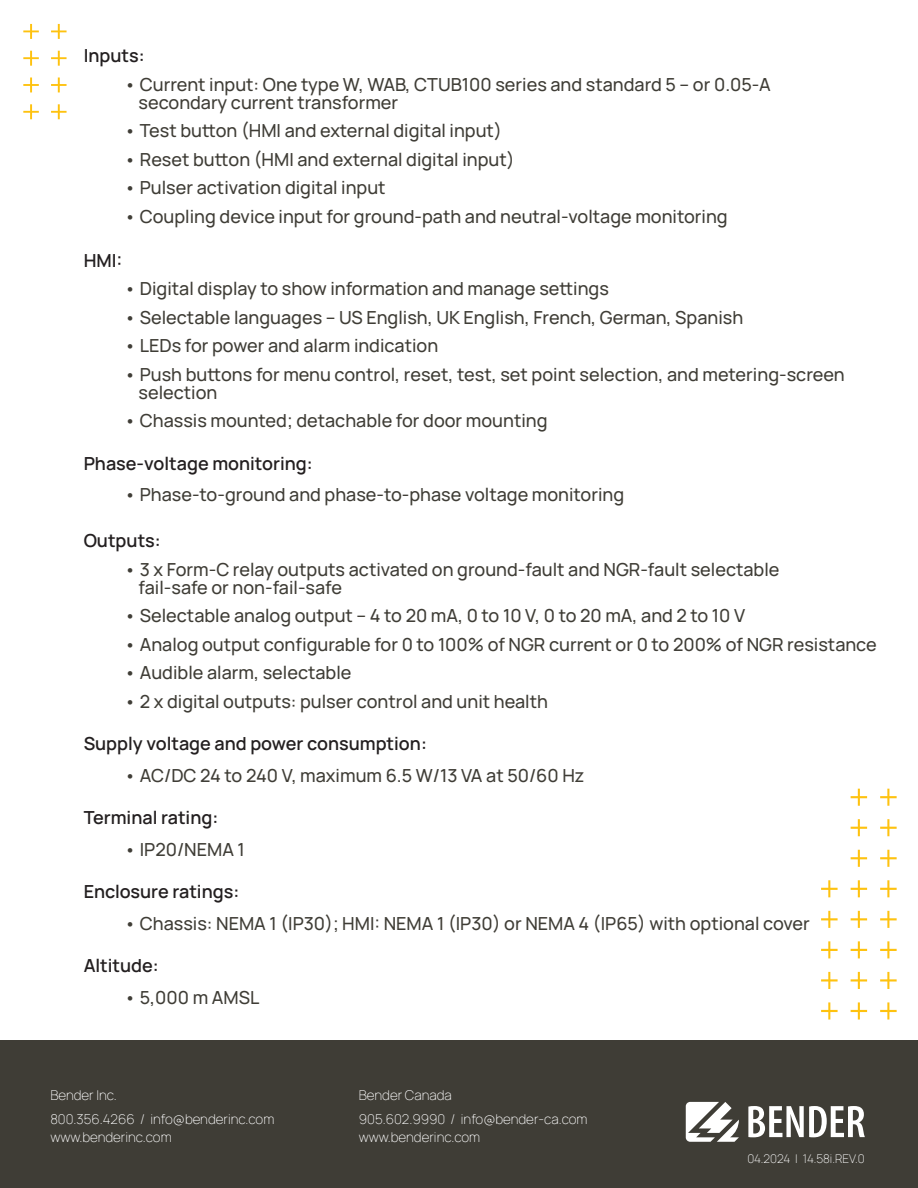
<style>
.page{position:relative;width:918px;height:1188px;background:#fff}
.page>*{position:absolute;margin:0;border:0;box-sizing:border-box;transform-origin:0 0}
.t1{font:500 18px/18px "Manrope";color:#3f3d36}
.t2{font:600 18px "Manrope";color:#231f20}
.t3{font:200 13.5px/24px "Manrope";color:#fff}
.t4{font:200 12px "Manrope";color:#fff}
</style>
<div class="page">
<div style="left:0;top:1041px;width:918px;height:147px;background:#3f3d36"></div>
<svg style="left:748px;top:1106px;width:117px;height:31px"></svg>
<svg style="left:686px;top:1102px;width:53px;height:40px"></svg>
<svg style="left:23px;top:51px;width:16px;height:15px"></svg>
<svg style="left:51px;top:51px;width:16px;height:15px"></svg>
<svg style="left:51px;top:24px;width:16px;height:15px"></svg>
<svg style="left:23px;top:24px;width:16px;height:15px"></svg>
<svg style="left:23px;top:78px;width:16px;height:14px"></svg>
<svg style="left:51px;top:78px;width:16px;height:14px"></svg>
<svg style="left:51px;top:104px;width:16px;height:15px"></svg>
<svg style="left:23px;top:104px;width:16px;height:15px"></svg>
<svg style="left:821px;top:1002px;width:17px;height:18px"></svg>
<svg style="left:821px;top:972px;width:17px;height:17px"></svg>
<svg style="left:821px;top:941px;width:17px;height:17px"></svg>
<svg style="left:821px;top:911px;width:17px;height:17px"></svg>
<svg style="left:821px;top:880px;width:17px;height:17px"></svg>
<svg style="left:851px;top:972px;width:16px;height:17px"></svg>
<svg style="left:851px;top:1002px;width:16px;height:18px"></svg>
<svg style="left:880px;top:1002px;width:17px;height:18px"></svg>
<svg style="left:880px;top:972px;width:17px;height:17px"></svg>
<svg style="left:851px;top:941px;width:16px;height:17px"></svg>
<svg style="left:851px;top:880px;width:16px;height:17px"></svg>
<svg style="left:851px;top:911px;width:16px;height:17px"></svg>
<svg style="left:880px;top:911px;width:17px;height:17px"></svg>
<svg style="left:880px;top:880px;width:17px;height:17px"></svg>
<svg style="left:880px;top:941px;width:17px;height:17px"></svg>
<svg style="left:851px;top:850px;width:16px;height:17px"></svg>
<svg style="left:851px;top:789px;width:16px;height:17px"></svg>
<svg style="left:851px;top:819px;width:16px;height:17px"></svg>
<svg style="left:880px;top:819px;width:17px;height:17px"></svg>
<svg style="left:880px;top:789px;width:17px;height:17px"></svg>
<svg style="left:880px;top:850px;width:17px;height:17px"></svg>
<p class="t2" style="left:84px;top:43px;width:62px">Inputs:</p>
<p class="t1" style="left:139px;top:75px;width:634px;text-indent:-14px">• Current input: One type W, WAB, CTUB100 series and standard 5 – or 0.05-A secondary current transformer</p>
<p class="t1" style="left:124px;top:121px;width:379px">• Test button (HMI and external digital input)</p>
<p class="t1" style="left:124px;top:150px;width:392px">• Reset button (HMI and external digital input)</p>
<p class="t1" style="left:124px;top:178px;width:263px">• Pulser activation digital input</p>
<p class="t1" style="left:124px;top:206px;width:605px">• Coupling device input for ground-path and neutral-voltage monitoring</p>
<p class="t2" style="left:84px;top:248px;width:40px">HMI:</p>
<p class="t1" style="left:124px;top:279px;width:486px">• Digital display to show information and manage settings</p>
<p class="t1" style="left:124px;top:308px;width:621px">• Selectable languages – US English, UK English, French, German, Spanish</p>
<p class="t1" style="left:124px;top:336px;width:316px">• LEDs for power and alarm indication</p>
<p class="t1" style="left:139px;top:365px;width:708px;text-indent:-14px">• Push buttons for menu control, reset, test, set point selection, and metering-screen selection</p>
<p class="t1" style="left:124px;top:411px;width:425px">• Chassis mounted; detachable for door mounting</p>
<p class="t2" style="left:84px;top:451px;width:231px">Phase-voltage monitoring:</p>
<p class="t1" style="left:124px;top:485px;width:502px">• Phase-to-ground and phase-to-phase voltage monitoring</p>
<p class="t2" style="left:84px;top:528px;width:79px">Outputs:</p>
<p class="t1" style="left:139px;top:559px;width:642px;text-indent:-14px">• 3 x Form-C relay outputs activated on ground-fault and NGR-fault selectable fail-safe or non-fail-safe</p>
<p class="t1" style="left:124px;top:606px;width:623px">• Selectable analog output – 4 to 20 mA, 0 to 10 V, 0 to 20 mA, and 2 to 10 V</p>
<p class="t1" style="left:124px;top:634px;width:754px">• Analog output configurable for 0 to 100% of NGR current or 0 to 200% of NGR resistance</p>
<p class="t1" style="left:124px;top:663px;width:229px">• Audible alarm, selectable</p>
<p class="t1" style="left:124px;top:691px;width:425px">• 2 x digital outputs: pulser control and unit health</p>
<p class="t2" style="left:84px;top:731px;width:345px">Supply voltage and power consumption:</p>
<p class="t1" style="left:124px;top:765px;width:462px">• AC/DC 24 to 240 V, maximum 6.5 W/13 VA at 50/60 Hz</p>
<p class="t2" style="left:84px;top:805px;width:136px">Terminal rating:</p>
<p class="t1" style="left:124px;top:839px;width:122px">• IP20/NEMA 1</p>
<p class="t2" style="left:84px;top:879px;width:157px">Enclosure ratings:</p>
<p class="t1" style="left:124px;top:914px;width:687px">• Chassis: NEMA 1 (IP30); HMI: NEMA 1 (IP30) or NEMA 4 (IP65) with optional cover</p>
<p class="t2" style="left:84px;top:953px;width:77px">Altitude:</p>
<p class="t1" style="left:124px;top:988px;width:137px">• 5,000 m AMSL</p>
<p class="t3" style="left:50px;top:1082px;width:225px">Bender Inc.<br>800.356.4266 / info@benderinc.com</p>
<p class="t3" style="left:50px;top:1124px;width:123px">www.benderinc.com</p>
<p class="t3" style="left:359px;top:1082px;width:230px">Bender Canada<br>905.602.9990 / info@bender-ca.com</p>
<p class="t3" style="left:359px;top:1124px;width:123px">www.benderinc.com</p>
<p class="t4" style="left:747px;top:1150px;width:119px">04.2024 | 14.58i.REV.0</p>
</div>
